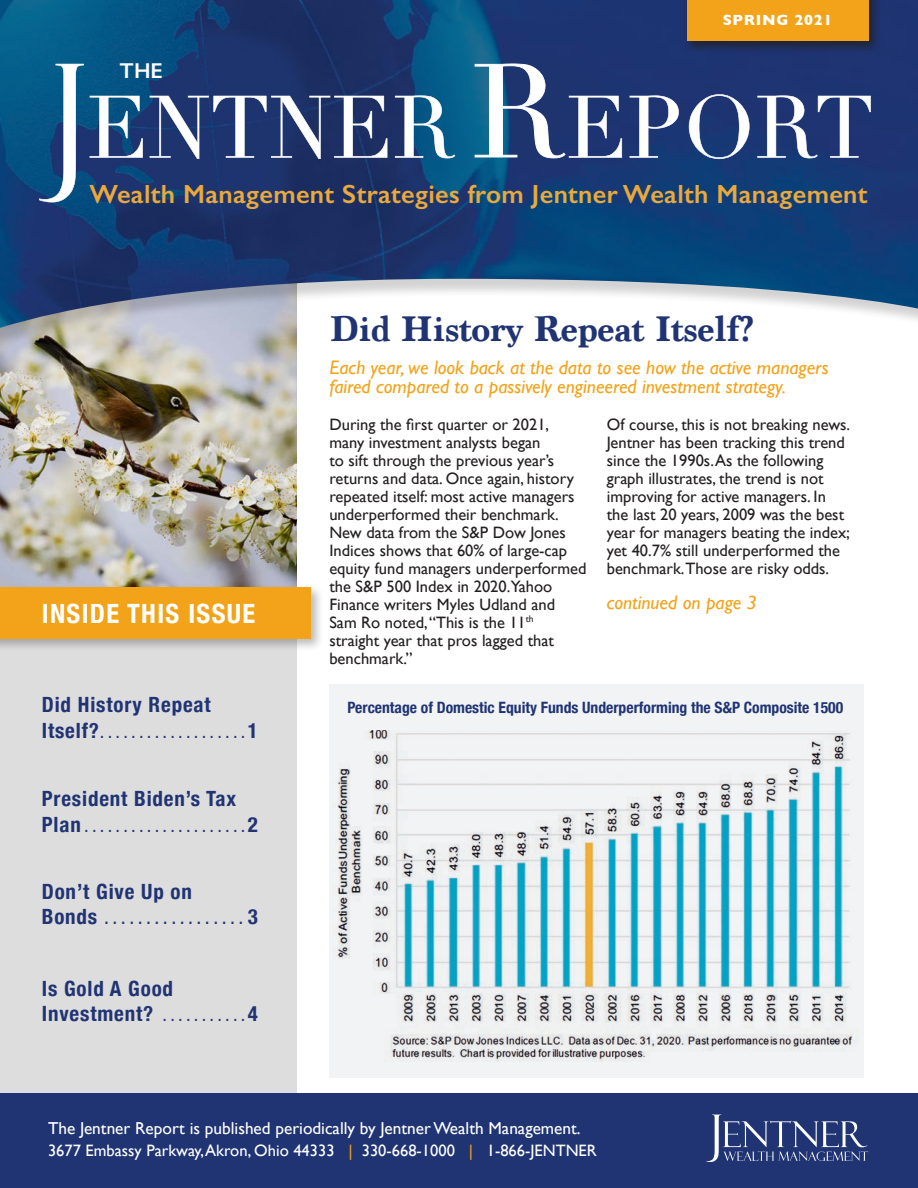
<style>
.page{position:relative;width:918px;height:1188px;background:#fff}
.page>*{position:absolute;margin:0;border:0;box-sizing:border-box;transform-origin:0 0}
.t1{font:700 37.5px "Marion";letter-spacing:-.01em;color:#203473}
.t2{font:700 condensed 26.55px "Helvetica Neue";letter-spacing:.05em;color:#fff}
.t3{font:600 26.4px "Gill Sans";letter-spacing:.01em;color:#e9a93d}
.t4{font:600 21.6px "Gill Sans";color:#fff}
.t5{font:700 condensed 21px/25.2px "Helvetica Neue";letter-spacing:.04em;color:#203473}
.t6{font:italic 19.5px/19.5px "Gill Sans";color:#f2a319}
.t7{font:17.25px "Gill Sans";color:#fff}
.t8{font:16.5px/18px "Gill Sans";color:#231f20}
.t9{font:16.5px "Gill Sans";color:#fff}
.t10{font:700 condensed 15.6px "Helvetica Neue";color:#203473}
.t11{font:700 condensed 15px "Helvetica Neue";color:#203473}
.t12{font:700 15px "Gill Sans";letter-spacing:.05em;color:#fff}
.t13{font:700 condensed 13.5px "Helvetica Neue";color:#203473}
.s1{font-size:21px}
.s2{font-size:13.5px}
.s3{color:#f2a319}
</style>
<div class="page">
<div style="left:329px;top:685px;width:535px;height:393px;background:#f2f3f4"></div>
<div style="left:0;top:0;width:297px;height:1188px;background:#dedddd"></div>
<img style="left:0;top:358px;width:297px;height:226px">
<div style="left:0;top:0;width:918px;height:358px;background:#231f20;opacity:.2"></div>
<img style="left:0;top:0;width:918px;height:328px">
<svg style="left:39px;top:64px;width:45px;height:138px;background:#5080a4"></svg>
<svg style="left:90px;top:96px;width:53px;height:62px;background:#5a7ea3"></svg>
<svg style="left:150px;top:96px;width:237px;height:63px;background:#52638e"></svg>
<svg style="left:395px;top:95px;width:60px;height:63px"></svg>
<svg style="left:475px;top:63px;width:147px;height:95px"></svg>
<svg style="left:630px;top:95px;width:49px;height:63px"></svg>
<svg style="left:689px;top:93px;width:61px;height:66px"></svg>
<svg style="left:757px;top:95px;width:114px;height:63px"></svg>
<div style="left:683px;top:0;width:198px;height:54px;background:#231f20;opacity:.8"></div>
<div style="left:687px;top:0;width:181px;height:40px;background:#f2a319"></div>
<div style="left:0;top:584px;width:324px;height:68px;background:#231f20;opacity:.3"></div>
<div style="left:0;top:587px;width:310px;height:52px;background:#f2a319"></div>
<div style="left:0;top:1094px;width:918px;height:94px;background:#203473"></div>
<svg style="left:706px;top:1115px;width:162px;height:47px"></svg>
<img style="left:337px;top:730px;width:521px;height:332px">
<p class="t4" style="left:120px;top:58px;width:45px">THE</p>
<p class="t12" style="left:723px;top:8px;width:111px">SPRING 2021</p>
<p class="t3" style="left:90px;top:179px;width:780px">Wealth Management Strategies from Jentner Wealth Management</p>
<p class="t1" style="left:329px;top:307px;width:426px">Did History Repeat Itself?</p>
<p class="t2" style="left:42px;top:592px;width:215px">INSIDE THIS ISSUE</p>
<p class="t5" style="left:42px;top:691px;width:170px">Did History Repeat</p>
<p class="t13" style="left:42px;top:722px;width:218px"><span class="s1">Itself?</span> . . . . . . . . . . . . . . . . . . <span class="s1">1</span></p>
<p class="t5" style="left:42px;top:785px;width:196px">President Biden’s Tax</p>
<p class="t13" style="left:42px;top:816px;width:218px"><span class="s1">Plan</span> . . . . . . . . . . . . . . . . . . . . <span class="s1">2</span></p>
<p class="t5" style="left:42px;top:877px;width:152px">Don’t Give Up on</p>
<p class="t11" style="left:42px;top:907px;width:218px"><span class="s1">Bonds</span> . . . . . . . . . . . . . . . . . <span class="s1">3</span></p>
<p class="t5" style="left:42px;top:974px;width:217px">Is Gold A Good<br>Investment? <span class="s2">. . . . . . . . . .</span> 4</p>
<p class="t6" style="left:329px;top:357px;width:501px">Each year, we look back at the data to see how the active managers faired compared to a passively engineered investment strategy.</p>
<p class="t8" style="left:329px;top:415px;width:259px">During the first quarter or 2021, many investment analysts began<br>to sift through the previous year’s returns and data. Once again, history repeated itself: most active managers underperformed their benchmark.<br>New data from the S&amp;P Dow Jones<br>Indices shows that 60% of large-cap equity fund managers underperformed the S&amp;P 500 Index in 2020.Yahoo<br>Finance writers Myles Udland and<br>Sam Ro noted, “This is the 11<sup>th </sup>straight year that pros lagged that benchmark.”</p>
<p class="t8" style="left:607px;top:415px;width:245px">Of course, this is not breaking news.<br>Jentner has been tracking this trend since the 1990s. As the following graph illustrates, the trend is not improving for active managers. In the last 20 years, 2009 was the best year for managers beating the index; yet 40.7% still underperformed the benchmark.Those are risky odds.</p>
<p class="t6" style="left:607px;top:592px;width:152px">continued on page 3</p>
<p class="t10" style="left:347px;top:695px;width:497px">Percentage of Domestic Equity Funds Underperforming the S&amp;P Composite 1500</p>
<p class="t7" style="left:48px;top:1118px;width:534px">The Jentner Report is published periodically by Jentner Wealth Management.</p>
<p class="t9" style="left:48px;top:1141px;width:550px">3677 Embassy Parkway, Akron, Ohio 44333 <span class="s3">|</span> 330-668-1000 <span class="s3">|</span> 1-866-JENTNER</p>
</div>
